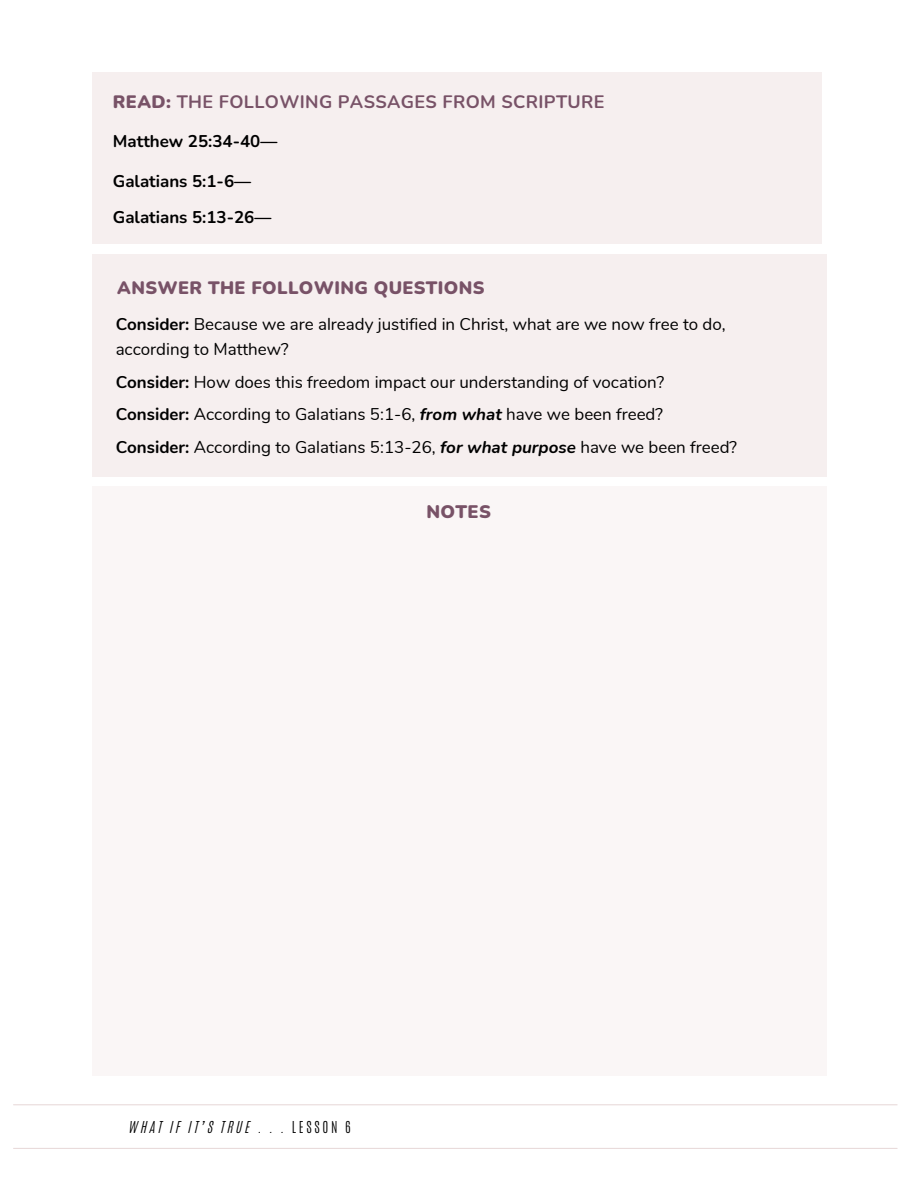
<style>
.page{position:relative;width:918px;height:1188px;background:#fff}
.page>*{position:absolute;margin:0;border:0;box-sizing:border-box;transform-origin:0 0}
.t1{font:900 18.15px "Nunito";letter-spacing:.02em;color:#785267}
.t2{font:700 18px "Nunito";letter-spacing:.02em;color:#785267}
.t3{font:900 18px "Nunito";letter-spacing:.02em;color:#785267}
.t4{font:16.95px/25.2px "Nunito";color:#000}
.t5{font:700 16.95px "Nunito";color:#000}
.t6{font:13.65px "CA Generated";letter-spacing:.2em;color:#000}
.s1{font-weight:900}
.s2{font-weight:700}
.s3{font-weight:700;font-style:italic}
.s4{font-family:"Antonio";font-weight:300}
</style>
<div class="page">
<div style="left:93px;top:486px;width:734px;height:590px;background:#f8f3f3"></div>
<div style="left:92px;top:72px;width:730px;height:172px;background:#f2e9e9"></div>
<hr style="left:14px;top:1148px;width:883px;height:1px;background:#e9dbdb">
<hr style="left:14px;top:1104px;width:883px;height:1px;background:#e9dbdb">
<div style="left:93px;top:254px;width:734px;height:222px;background:#f2e9e9"></div>
<h2 class="t2" style="left:113px;top:90px;width:493px"><span class="s1">READ:</span> THE FOLLOWING PASSAGES FROM SCRIPTURE</h2>
<h2 class="t5" style="left:113px;top:130px;width:166px">Matthew 25:34-40—</h2>
<p class="t5" style="left:113px;top:169px;width:140px">Galatians 5:1-6—</p>
<h1 class="t5" style="left:113px;top:206px;width:160px">Galatians 5:13-26—</h1>
<h3 class="t3" style="left:117px;top:276px;width:369px">ANSWER THE FOLLOWING QUESTIONS</h3>
<h3 class="t4" style="left:116px;top:312px;width:612px"><span class="s2">Consider:</span> Because we are already justified in Christ, what are we now free to do, according to Matthew?</h3>
<h3 class="t4" style="left:116px;top:369px;width:550px"><span class="s2">Consider:</span> How does this freedom impact our understanding of vocation?</h3>
<h1 class="t4" style="left:116px;top:402px;width:549px"><span class="s2">Consider:</span> According to Galatians 5:1-6, <span class="s3">from what</span> have we been freed?</h1>
<p class="t4" style="left:116px;top:435px;width:623px"><span class="s2">Consider:</span> According to Galatians 5:13-26, <span class="s3">for what purpose</span> have we been freed?</p>
<h1 class="t1" style="left:426px;top:500px;width:66px">NOTES</h1>
<h3 class="t6" style="left:129px;top:1117px;width:223px">WHAT IF IT’S TRUE . . . <span class="s4">LESSON 6</span></h3>
</div>
